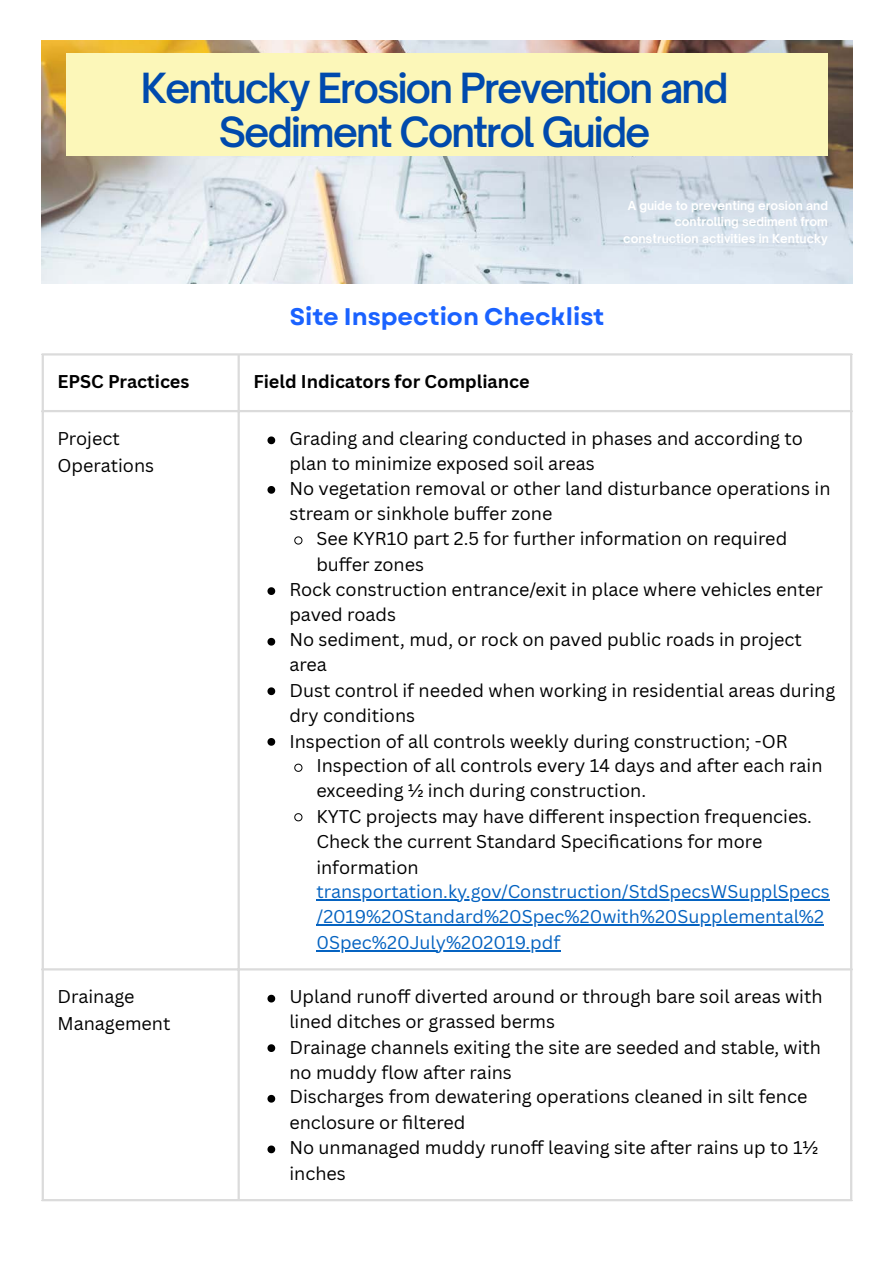
<style>
.page{position:relative;width:894px;height:1263px;background:#fff}
.page>*{position:absolute;margin:0;border:0;box-sizing:border-box;transform-origin:0 0}
.t1{font:600 39.75px "Open Sauce One";letter-spacing:-.05em;color:#004aad}
.t2{font:700 24px "Garet";color:#1a62ff}
.t3{font:18px/24.8px "Canva Sans";color:#000}
.t4{font:18px/25.2px "Canva Sans";color:#0563c1}
.t5{font:700 18px "Canva Sans";color:#000}
.t6{font:700 11.85px/16.6px "Open Sauce One";color:#fff;text-align:right}
.s1{color:#000}
</style>
<div class="page">
<img style="left:42px;top:40px;width:810px;height:244px">
<div style="left:66px;top:53px;width:761px;height:103px;background:#fcf7b9"></div>
<svg style="left:267px;top:436px;width:8px;height:8px"></svg>
<svg style="left:267px;top:486px;width:8px;height:8px"></svg>
<svg style="left:294px;top:536px;width:8px;height:9px"></svg>
<svg style="left:267px;top:587px;width:8px;height:8px"></svg>
<svg style="left:267px;top:638px;width:8px;height:8px"></svg>
<svg style="left:267px;top:687px;width:8px;height:8px"></svg>
<svg style="left:267px;top:738px;width:8px;height:8px"></svg>
<svg style="left:294px;top:763px;width:8px;height:9px"></svg>
<svg style="left:294px;top:813px;width:8px;height:9px"></svg>
<hr style="left:316px;top:899px;width:513px;height:1px;background:#0563c1">
<hr style="left:316px;top:924px;width:508px;height:1px;background:#0563c1">
<hr style="left:316px;top:950px;width:244px;height:1px;background:#0563c1">
<svg style="left:267px;top:995px;width:8px;height:7px"></svg>
<svg style="left:267px;top:1044px;width:8px;height:8px"></svg>
<svg style="left:267px;top:1095px;width:8px;height:8px"></svg>
<svg style="left:267px;top:1145px;width:8px;height:8px"></svg>
<hr style="left:42px;top:356px;width:2px;height:843px;background:#dbdbdb">
<hr style="left:237px;top:356px;width:3px;height:843px;background:#dbdbdb">
<hr style="left:849px;top:356px;width:3px;height:843px;background:#dbdbdb">
<hr style="left:42px;top:353px;width:810px;height:3px;background:#dbdbdb">
<hr style="left:42px;top:410px;width:810px;height:2px;background:#dbdbdb">
<hr style="left:42px;top:968px;width:810px;height:2px;background:#dbdbdb">
<hr style="left:42px;top:1199px;width:810px;height:2px;background:#dbdbdb">
<p class="t1" style="left:141px;top:63px;width:589px">Kentucky Erosion Prevention and</p>
<p class="t1" style="left:219px;top:108px;width:433px">Sediment Control Guide</p>
<p class="t6" style="left:623px;top:197px;width:206px">A guide to preventing erosion and controlling sediment from construction activities in Kentucky</p>
<p class="t2" style="left:289px;top:299px;width:316px">Site Inspection Checklist</p>
<p class="t5" style="left:57px;top:369px;width:133px">EPSC Practices</p>
<p class="t5" style="left:253px;top:369px;width:278px">Field Indicators for Compliance</p>
<p class="t3" style="left:57px;top:424px;width:98px;line-height:27px">Project<br>Operations</p>
<p class="t3" style="left:289px;top:425px;width:515px">Grading and clearing conducted in phases and according to plan to minimize exposed soil areas</p>
<p class="t3" style="left:289px;top:476px;width:542px">No vegetation removal or other land disturbance operations in stream or sinkhole buffer zone</p>
<p class="t3" style="left:316px;top:525px;width:472px;line-height:25.8px">See KYR10 part 2.5 for further information on required buffer zones</p>
<p class="t3" style="left:289px;top:576px;width:535px;line-height:25.8px">Rock construction entrance/exit in place where vehicles enter paved roads</p>
<p class="t3" style="left:289px;top:627px;width:514px">No sediment, mud, or rock on paved public roads in project area</p>
<p class="t3" style="left:289px;top:677px;width:547px">Dust control if needed when working in residential areas during dry conditions</p>
<p class="t3" style="left:289px;top:728px;width:499px">Inspection of all controls weekly during construction; -OR</p>
<p class="t3" style="left:316px;top:753px;width:507px">Inspection of all controls every 14 days and after each rain exceeding ½ inch during construction.</p>
<p class="t4" style="left:316px;top:803px;width:514px"><span class="s1">KYTC projects may have different inspection frequencies.<br>Check the current Standard Specifi cations for more information </span>transportation.ky.gov/Construction/StdSpecsWSupplSpecs /2019%20Standard%20Spec%20with%20Supplemental%2<br>0Spec%20July%202019.pdf</p>
<p class="t3" style="left:57px;top:983px;width:114px;line-height:27px">Drainage<br>Management</p>
<p class="t3" style="left:289px;top:984px;width:534px">Upland runoff diverted around or through bare soil areas with lined ditches or grassed berms</p>
<p class="t3" style="left:289px;top:1034px;width:533px">Drainage channels exiting the site are seeded and stable, with no muddy flow after rains</p>
<p class="t3" style="left:289px;top:1083px;width:519px;line-height:25.8px">Discharges from dewatering operations cleaned in silt fence enclosure or fi ltered</p>
<p class="t3" style="left:289px;top:1134px;width:530px;line-height:25.8px">No unmanaged muddy runoff leaving site after rains up to 1½ inches</p>
</div>
